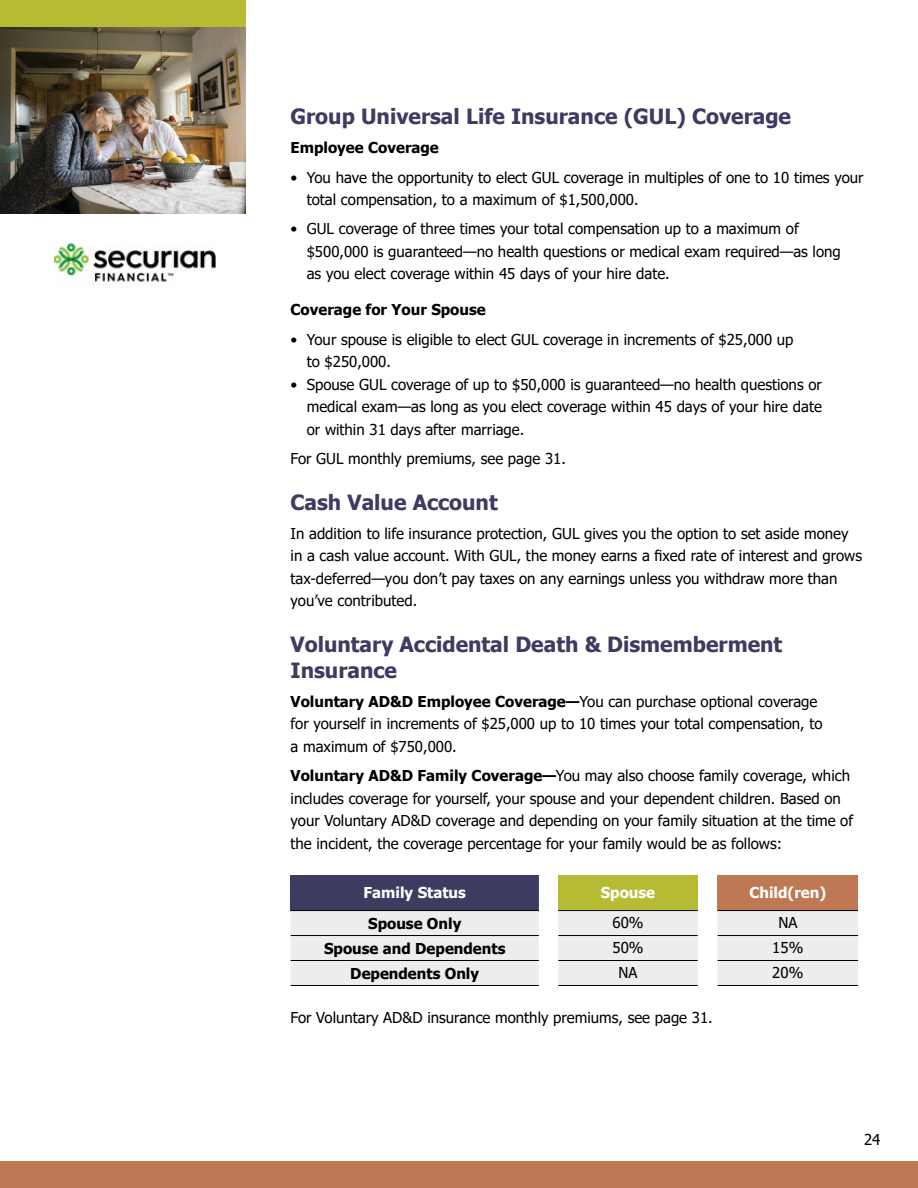
<style>
.page{position:relative;width:918px;height:1188px;background:#fff}
.page>*{position:absolute;margin:0;border:0;box-sizing:border-box;transform-origin:0 0}
.t1{font:700 21px/25.5px "Tahoma";color:#3e3b60}
.t2{font:15px/22.5px "Tahoma";color:#000}
.t3{font:700 15px "Tahoma";color:#000}
.t4{font:700 15px "Tahoma";color:#fff}
.s1{font-weight:700}
</style>
<div class="page">
<svg style="left:291px;top:875px;width:567px;height:110px;background:#cbc6be"></svg>
<hr style="left:291px;top:910px;width:248px;height:1px;background:#000">
<hr style="left:291px;top:935px;width:248px;height:1px;background:#000">
<hr style="left:291px;top:960px;width:248px;height:1px;background:#000">
<hr style="left:291px;top:985px;width:248px;height:1px;background:#000">
<hr style="left:558px;top:910px;width:140px;height:1px;background:#000">
<hr style="left:718px;top:910px;width:140px;height:1px;background:#000">
<hr style="left:558px;top:935px;width:140px;height:1px;background:#000">
<hr style="left:718px;top:935px;width:140px;height:1px;background:#000">
<hr style="left:558px;top:960px;width:140px;height:1px;background:#000">
<hr style="left:718px;top:960px;width:140px;height:1px;background:#000">
<hr style="left:558px;top:985px;width:140px;height:1px;background:#000">
<hr style="left:718px;top:985px;width:140px;height:1px;background:#000">
<img style="left:0;top:26px;width:246px;height:188px">
<div style="left:0;top:0;width:246px;height:26px;background:#b7bb34"></div>
<div style="left:0;top:1161px;width:918px;height:27px;background:#be7954"></div>
<img style="left:54px;top:240px;width:162px;height:48px">
<h1 class="t1" style="left:291px;top:105px;width:502px">Group Universal Life Insurance (GUL) Coverage</h1>
<p class="t3" style="left:291px;top:137px;width:150px">Employee Coverage</p>
<p class="t2" style="left:307px;top:167px;width:558px;text-indent:-16px">• You have the opportunity to elect GUL coverage in multiples of one to 10 times your total compensation, to a maximum of $1,500,000.</p>
<p class="t2" style="left:307px;top:218px;width:536px;text-indent:-16px">• GUL coverage of three times your total compensation up to a maximum of $500,000 is guaranteed—no health questions or medical exam required—as long as you elect coverage within 45 days of your hire date.</p>
<p class="t3" style="left:291px;top:299px;width:197px">Coverage for Your Spouse</p>
<p class="t2" style="left:307px;top:329px;width:488px;text-indent:-16px">• Your spouse is eligible to elect GUL coverage in increments of $25,000 up to $250,000.</p>
<p class="t2" style="left:307px;top:374px;width:517px;text-align:justify;text-indent:-16px">• Spouse GUL coverage of up to $50,000 is guaranteed—no health questions or medical exam—as long as you elect coverage within 45 days of your hire date or within 31 days after marriage.</p>
<p class="t2" style="left:291px;top:448px;width:277px">For GUL monthly premiums, see page 31.</p>
<h1 class="t1" style="left:291px;top:490px;width:209px">Cash Value Account</h1>
<p class="t2" style="left:291px;top:523px;width:573px">In addition to life insurance protection, GUL gives you the option to set aside money in a cash value account. With GUL, the money earns a fixed rate of interest and grows tax-deferred—you don’t pay taxes on any earnings unless you withdraw more than you’ve contributed.</p>
<h1 class="t1" style="left:291px;top:633px;width:493px">Voluntary Accidental Death &amp; Dismemberment<br>Insurance</h1>
<p class="t2" style="left:291px;top:691px;width:534px"><span class="s1">Voluntary AD&amp;D Employee Coverage—</span>You can purchase optional coverage for yourself in increments of $25,000 up to 10 times your total compensation, to a maximum of $750,000.</p>
<p class="t2" style="left:291px;top:765px;width:564px"><span class="s1">Voluntary AD&amp;D Family Coverage—</span>You may also choose family coverage, which includes coverage for yourself, your spouse and your dependent children. Based on your Voluntary AD&amp;D coverage and depending on your family situation at the time of the incident, the coverage percentage for your family would be as follows:</p>
<p class="t4" style="left:364px;top:882px;width:104px">Family Status</p>
<p class="t4" style="left:601px;top:882px;width:56px">Spouse</p>
<p class="t4" style="left:749px;top:882px;width:78px">Child(ren)</p>
<p class="t3" style="left:368px;top:913px;width:95px">Spouse Only</p>
<p class="t2" style="left:613px;top:912px;width:33px">60%</p>
<p class="t2" style="left:778px;top:912px;width:21px">NA</p>
<p class="t3" style="left:324px;top:938px;width:183px">Spouse and Dependents</p>
<p class="t2" style="left:613px;top:937px;width:33px">50%</p>
<p class="t2" style="left:772px;top:937px;width:33px">15%</p>
<p class="t3" style="left:350px;top:963px;width:130px">Dependents Only</p>
<p class="t2" style="left:619px;top:962px;width:21px">NA</p>
<p class="t2" style="left:772px;top:962px;width:33px">20%</p>
<p class="t2" style="left:291px;top:1007px;width:424px">For Voluntary AD&amp;D insurance monthly premiums, see page 31.</p>
<p class="t2" style="left:864px;top:1130px;width:18px">24</p>
</div>
